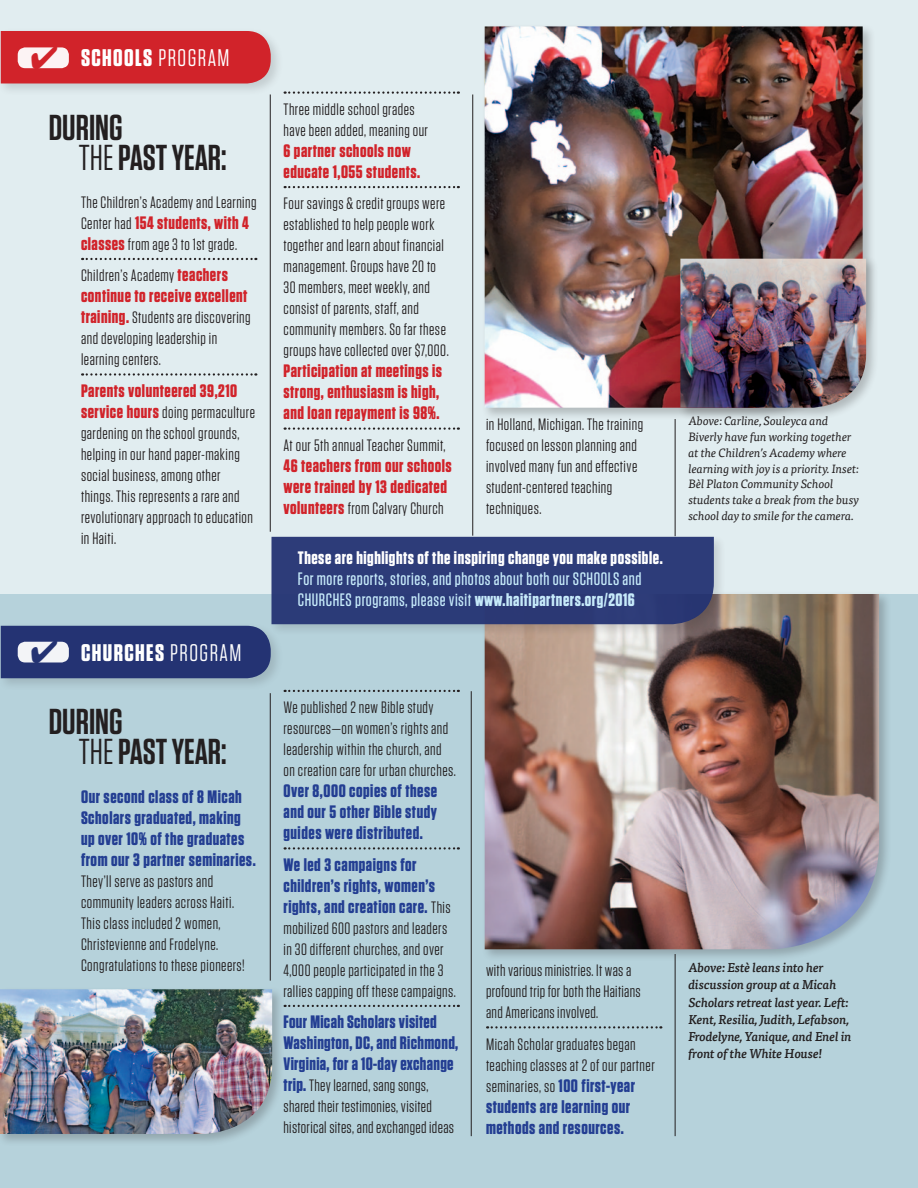
<style>
.page{position:relative;width:918px;height:1188px;background:#fff}
.page>*{position:absolute;margin:0;border:0;box-sizing:border-box;transform-origin:0 0}
.t1{font:600 36px "Tungsten";color:#231f20}
.t2{font:700 24px "Tungsten";letter-spacing:.06em;color:#fff}
.t3{font:700 18px/21px "Tungsten";letter-spacing:.03em;color:#233e92}
.t4{font:700 18px/21px "Tungsten";letter-spacing:.03em;color:#d1232a}
.t5{font:500 18px/21px "Tungsten";letter-spacing:.03em;color:#c6eafa}
.t6{font:16.5px/21px "Tungsten";letter-spacing:.03em;color:#231f20}
.t7{font:italic 500 12.75px/17.2px "Tisa Pro";letter-spacing:-.01em;color:#231f20}
.t8{font:italic 12px/15.8px "Tisa Pro";letter-spacing:-.01em;color:#231f20}
.s1{font-weight:400}
.s2{font-weight:400;font-size:16.5px;color:#231f20}
.s3{font-weight:700;font-size:18px;color:#d1232a}
.s4{font-weight:700;color:#fff}
.s5{font-weight:700}
.s6{font-weight:700;font-size:18px;color:#233e92}
</style>
<div class="page">
<div style="left:0;top:594px;width:918px;height:594px;background:#b6d2db"></div>
<svg style="left:285px;top:690px;width:174px;height:2px"></svg>
<svg style="left:285px;top:847px;width:174px;height:3px"></svg>
<svg style="left:285px;top:1005px;width:174px;height:2px"></svg>
<svg style="left:487px;top:1026px;width:174px;height:3px"></svg>
<div style="left:0;top:0;width:918px;height:594px;background:#e1edf0"></div>
<div style="left:481px;top:23px;width:395px;height:398px;background:#231f20;opacity:.25"></div>
<img style="left:485px;top:26px;width:378px;height:382px">
<div style="left:0;top:28px;width:283px;height:69px;background:#231f20;opacity:.15"></div>
<div style="left:0;top:622px;width:283px;height:69px;background:#231f20;opacity:.15"></div>
<svg style="left:82px;top:258px;width:174px;height:2px"></svg>
<svg style="left:82px;top:373px;width:174px;height:3px"></svg>
<svg style="left:285px;top:91px;width:174px;height:3px"></svg>
<svg style="left:285px;top:186px;width:174px;height:2px"></svg>
<svg style="left:285px;top:427px;width:174px;height:3px"></svg>
<div style="left:481px;top:591px;width:411px;height:372px;background:#231f20;opacity:.25"></div>
<img style="left:485px;top:594px;width:394px;height:355px">
<div style="left:0;top:986px;width:285px;height:161px;background:#231f20;opacity:.25"></div>
<img style="left:0;top:989px;width:272px;height:145px">
<hr style="left:270px;top:94px;width:1px;height:438px;background:#231f20">
<hr style="left:270px;top:693px;width:1px;height:288px;background:#231f20">
<hr style="left:472px;top:94px;width:1px;height:442px;background:#231f20">
<hr style="left:471px;top:691px;width:1px;height:445px;background:#231f20">
<hr style="left:675px;top:419px;width:1px;height:117px;background:#231f20">
<hr style="left:675px;top:954px;width:1px;height:182px;background:#231f20">
<div style="left:677px;top:255px;width:202px;height:166px;background:#231f20;opacity:.25"></div>
<img style="left:680px;top:259px;width:186px;height:149px">
<div style="left:268px;top:533px;width:459px;height:104px;background:#231f20;opacity:.15"></div>
<svg style="left:1px;top:31px;width:270px;height:52px;background:#d4343b"></svg>
<svg style="left:1px;top:537px;width:713px;height:141px"></svg>
<p class="t2" style="left:81px;top:45px;width:150px">SCHOOLS <span class="s1">PROGRAM</span></p>
<p class="t1" style="left:49px;top:108px;width:75px">DURING</p>
<p class="t1" style="left:79px;top:138px;width:149px"><span class="s1">THE</span> PAST YEAR:</p>
<p class="t6" style="left:81px;top:192px;width:177px">TheChildren’s Academy and Learning</p>
<p class="t4" style="left:81px;top:212px;width:169px"><span class="s2">Center had</span> 154 students, with 4</p>
<p class="t6" style="left:81px;top:234px;width:158px"><span class="s3">classes</span> from age 3 to 1st grade.</p>
<p class="t6" style="left:81px;top:265px;width:148px">Children’s Academy <span class="s3">teachers</span></p>
<p class="t4" style="left:81px;top:286px;width:168px">continue to receive excellent</p>
<p class="t6" style="left:81px;top:307px;width:171px"><span class="s3">training.</span> Students are discovering and developing leadership in learning centers.</p>
<p class="t4" style="left:81px;top:380px;width:158px">Parents volunteered 39,210</p>
<p class="t6" style="left:81px;top:402px;width:176px"><span class="s3">service hours</span> doing permaculture gardening on the school grounds, helping in our hand paper-making social business, among other things. This represents a rare and revolutionary approach to education in Haiti.</p>
<p class="t2" style="left:81px;top:639px;width:162px">CHURCHES <span class="s1">PROGRAM</span></p>
<p class="t1" style="left:49px;top:702px;width:75px">DURING</p>
<p class="t1" style="left:79px;top:732px;width:149px"><span class="s1">THE</span> PAST YEAR:</p>
<p class="t3" style="left:81px;top:787px;width:176px">Our second class of 8 Micah<br>Scholars graduated, making up over 10% of the graduates from our 3 partner seminaries.</p>
<p class="t6" style="left:81px;top:871px;width:165px">They’ll serve as pastors and community leaders across Haiti.<br>This class included 2 women,<br>Christevienne and Frodelyne.<br>Congratulations to these pioneers!</p>
<p class="t6" style="left:284px;top:99px;width:146px">Three middle school grades have been added, meaning our</p>
<p class="t4" style="left:284px;top:140px;width:138px">6 partner schools now educate 1,055 students.</p>
<p class="t6" style="left:284px;top:193px;width:167px">Four savings &amp; credit groups were established to help people work together and learn about financial management. Groups have 20 to<br>30 members, meet weekly, and consist of parents, staff, and community members. So far these groups have collected over $7,000.</p>
<p class="t4" style="left:284px;top:361px;width:160px">Participation at meetings is strong, enthusiasm is high, and loan repayment is 98%.</p>
<p class="t6" style="left:284px;top:435px;width:164px">At our 5th annual Teacher Summit,</p>
<p class="t4" style="left:284px;top:455px;width:170px">46 teachers from our schools were trained by 13 dedicated</p>
<p class="t6" style="left:284px;top:498px;width:162px"><span class="s3">volunteers</span> from Calvary Church</p>
<p class="t6" style="left:486px;top:414px;width:159px">in Holland, Michigan. The training focused on lesson planning and involved many fun and effective student-centered teaching techniques.</p>
<p class="t5" style="left:298px;top:547px;width:366px"><span class="s4">These are highlights of the inspiring change you make possible.<br></span>For more reports, stories, and photos about both our SCHOOLS and<br>CHURCHES programs, please visit <span class="s5">www.haitipartners.org/2016</span></p>
<p class="t8" style="left:688px;top:413px;width:172px">Above: Carline, Souleyca and Biverly have fun working together at the Children’s Academy where learning with joy is a priority. Inset:<br>Bèl Platon Community School students take a break from the busy school day to smile for the camera.</p>
<p class="t6" style="left:284px;top:697px;width:174px">We published 2 new Bible study resources—on women’s rights and leadership within the church, and on creation care for urban churches.</p>
<p class="t3" style="left:284px;top:781px;width:155px;text-align:justify">Over 8,000 copies of these and our 5 other Bible study guides were distributed.</p>
<p class="t3" style="left:284px;top:854px;width:169px">We led 3 campaigns for children’s rights, women’s rights, and creation care. <span class="s2">This</span></p>
<p class="t6" style="left:284px;top:918px;width:174px">mobilized 600 pastors and leaders in 30 different churches, and over 4,000 people participated in the 3 rallies capping off these campaigns.</p>
<p class="t3" style="left:284px;top:1012px;width:176px">Four Micah Scholars visited<br>Washington, DC, and Richmond,<br>Virginia, for a 10-day exchange</p>
<p class="t6" style="left:284px;top:1075px;width:172px"><span class="s6">trip.</span> They learned, sang songs, shared their testimonies, visited historical sites, and exchanged ideas</p>
<p class="t6" style="left:486px;top:960px;width:156px">with various ministries. It was a profound trip for both the Haitians and Americans involved.</p>
<p class="t6" style="left:486px;top:1034px;width:170px">Micah Scholar graduates began teaching classes at 2 of our partner seminaries, so <span class="s6">100 first-year</span></p>
<p class="t3" style="left:486px;top:1096px;width:146px">students are learning our methods and resources.</p>
<p class="t7" style="left:688px;top:958px;width:165px">Above: Estè leans into her discussion group at a Micah<br>Scholars retreat last year. Left:<br>Kent, Resilia, Judith, Lefabson,<br>Frodelyne, Yanique, and Enel in front of the White House!</p>
</div>
